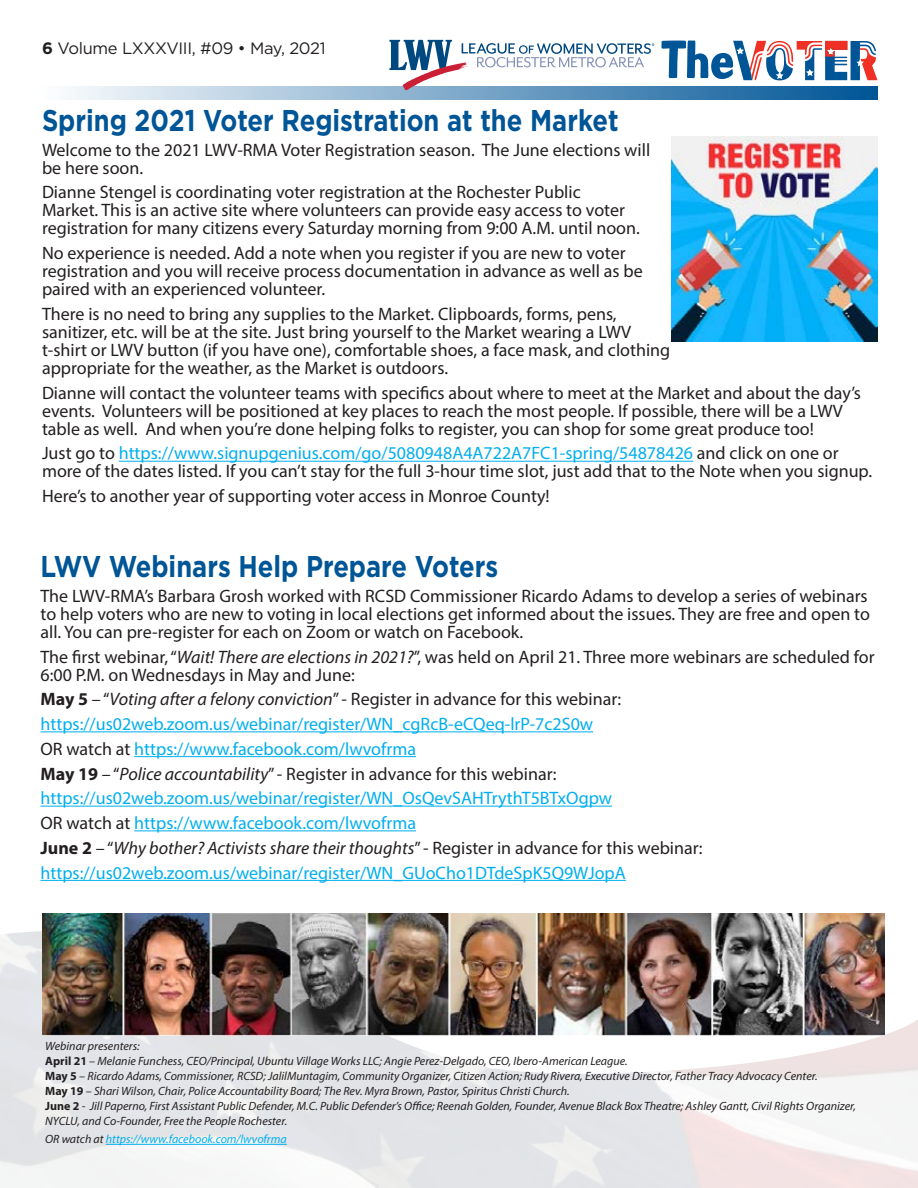
<style>
.page{position:relative;width:918px;height:1188px;background:#fff}
.page>*{position:absolute;margin:0;border:0;box-sizing:border-box;transform-origin:0 0}
.t1{font:700 30px "Gotham";color:#005596;scale:.85 1}
.t2{font:18px/18px "Myriad Pro";color:#231f20}
.t3{font:18px/24.8px "Myriad Pro";color:#00aeef}
.t4{font:16.5px "Gotham";letter-spacing:-.02em;color:#231f20}
.t5{font:italic 12px/15px "Myriad Pro";color:#231f20}
.t6{font:italic 12px "Myriad Pro";color:#00aeef}
.s1{font-weight:700}
.s2{color:#00aeef}
.s3{font-style:italic}
.s4{font-weight:700;color:#231f20}
.s5{color:#231f20}
.s6{font-style:italic;color:#231f20}
.s7{font-weight:700;font-style:normal}
</style>
<div class="page">
<img style="left:0;top:919px;width:918px;height:269px">
<svg style="left:71px;top:87px;width:807px;height:13px;background:#7aa6c8"></svg>
<svg style="left:662px;top:40px;width:216px;height:40px"></svg>
<svg style="left:389px;top:40px;width:265px;height:50px"></svg>
<hr style="left:119px;top:461px;width:574px;height:1px;background:#00aeef">
<img style="left:672px;top:136px;width:206px;height:206px">
<hr style="left:40px;top:731px;width:553px;height:1px;background:#00aeef">
<hr style="left:134px;top:756px;width:282px;height:1px;background:#00aeef">
<hr style="left:40px;top:806px;width:572px;height:1px;background:#00aeef">
<hr style="left:134px;top:830px;width:282px;height:1px;background:#00aeef">
<hr style="left:40px;top:880px;width:586px;height:1px;background:#00aeef">
<hr style="left:106px;top:1144px;width:181px;height:1px;background:#00aeef">
<img style="left:42px;top:914px;width:842px;height:122px">
<p class="t4" style="left:42px;top:37px;width:285px"><span class="s1">6</span> Volume LXXXVIII, #09 • May, 2021</p>
<h1 class="t1" style="left:42px;top:100px;width:680px">Spring 2021 Voter Registration at the Market</h1>
<p class="t2" style="left:42px;top:140px;width:610px">Welcome to the 2021 LWV-RMA Voter Registration season. The June elections will be here soon.</p>
<p class="t2" style="left:42px;top:183px;width:599px">Dianne Stengel is coordinating voter registration at the Rochester Public<br>Market. This is an active site where volunteers can provide easy access to voter registration for many citizens every Saturday morning from 9:00 A.M. until noon.</p>
<p class="t2" style="left:42px;top:244px;width:602px">No experience is needed. Add a note when you register if you are new to voter registration and you will receive process documentation in advance as well as be paired with an experienced volunteer.</p>
<p class="t2" style="left:42px;top:305px;width:630px">There is no need to bring any supplies to the Market. Clipboards, forms, pens, sanitizer, etc. will be at the site. Just bring yourself to the Market wearing a LWV t-shirt or LWV button (if you have one), comfortable shoes, a face mask, and clothing appropriate for the weather, as the Market is outdoors.</p>
<p class="t2" style="left:42px;top:383px;width:820px">Dianne will contact the volunteer teams with specifics about where to meet at the Market and about the day’s events. Volunteers will be positioned at key places to reach the most people. If possible, there will be a LWV table as well. And when you’re done helping folks to register, you can shop for some great produce too!</p>
<p class="t2" style="left:42px;top:444px;width:832px">Just go to <span class="s2">https://www.signupgenius.com/go/5080948A4A722A7FC1-spring/54878426</span> and click on one or more of the dates listed. If you can’t stay for the full 3-hour time slot, just add that to the Note when you signup.</p>
<p class="t2" style="left:42px;top:487px;width:509px">Here’s to another year of supporting voter access in Monroe County!</p>
<h1 class="t1" style="left:40px;top:547px;width:540px">LWV Webinars Help Prepare Voters</h1>
<p class="t2" style="left:40px;top:587px;width:831px;text-align:justify">The LWV-RMA’s Barbara Grosh worked with RCSD Commissioner Ricardo Adams to develop a series of webinars to help voters who are new to voting in local elections get informed about the issues. They are free and open to all. You can pre-register for each on Zoom or watch on Facebook.</p>
<p class="t2" style="left:40px;top:647px;width:836px">The first webinar, “<span class="s3">Wait! There are elections in 2021?</span>”, was held on April 21. Three more webinars are scheduled for<br>6:00 P.M. on Wednesdays in May and June:</p>
<p class="t3" style="left:40px;top:687px;width:664px"><span class="s4">May 5</span> <span class="s5">– “</span><span class="s6">Voting after a felony conviction</span><span class="s5">” - Register in advance for this webinar: </span>https://us02web.zoom.us/webinar/register/WN_cgRcB-eCQeq-lrP-7c2S0w<br><span class="s5">OR watch at</span> https://www.facebook.com/lwvofrma<br><span class="s4">May 19</span> <span class="s5">– “</span><span class="s6">Police accountability</span><span class="s5">” - Register in advance for this webinar: </span>https://us02web.zoom.us/webinar/register/WN_OsQevSAHTrythT5BTxOgpw<br><span class="s5">OR watch at</span> https://www.facebook.com/lwvofrma<br><span class="s4">June 2</span> <span class="s5">– “</span><span class="s6">Why bother? Activists share their thoughts</span><span class="s5">” - Register in advance for this webinar: </span>https://us02web.zoom.us/webinar/register/WN_GUoCho1DTdeSpK5Q9WJopA</p>
<p class="t5" style="left:45px;top:1038px;width:812px">Webinar presenters:<br><span class="s7">April 21</span> – Melanie Funchess, CEO/Principal, Ubuntu Village Works LLC; Angie Perez-Delgado, CEO, Ibero-American League.<br><span class="s7">May 5</span> – Ricardo Adams, Commissioner, RCSD; JalilMuntagim, Community Organizer, Citizen Action; Rudy Rivera, Executive Director, Father Tracy Advocacy Center.<br><span class="s7">May 19</span> – Shari Wilson, Chair, Police Accountability Board; The Rev. Myra Brown, Pastor, Spiritus Christi Church.<br><span class="s7">June 2</span> - Jill Paperno, First Assistant Public Defender, M.C. Public Defender’s Office; Reenah Golden, Founder, Avenue Black Box Theatre; Ashley Gantt, Civil Rights Organizer, NYCLU, and Co-Founder, Free the People Rochester.</p>
<p class="t6" style="left:45px;top:1132px;width:243px"><span class="s5">OR watch at</span> https://www.facebook.com/lwvofrma</p>
</div>
